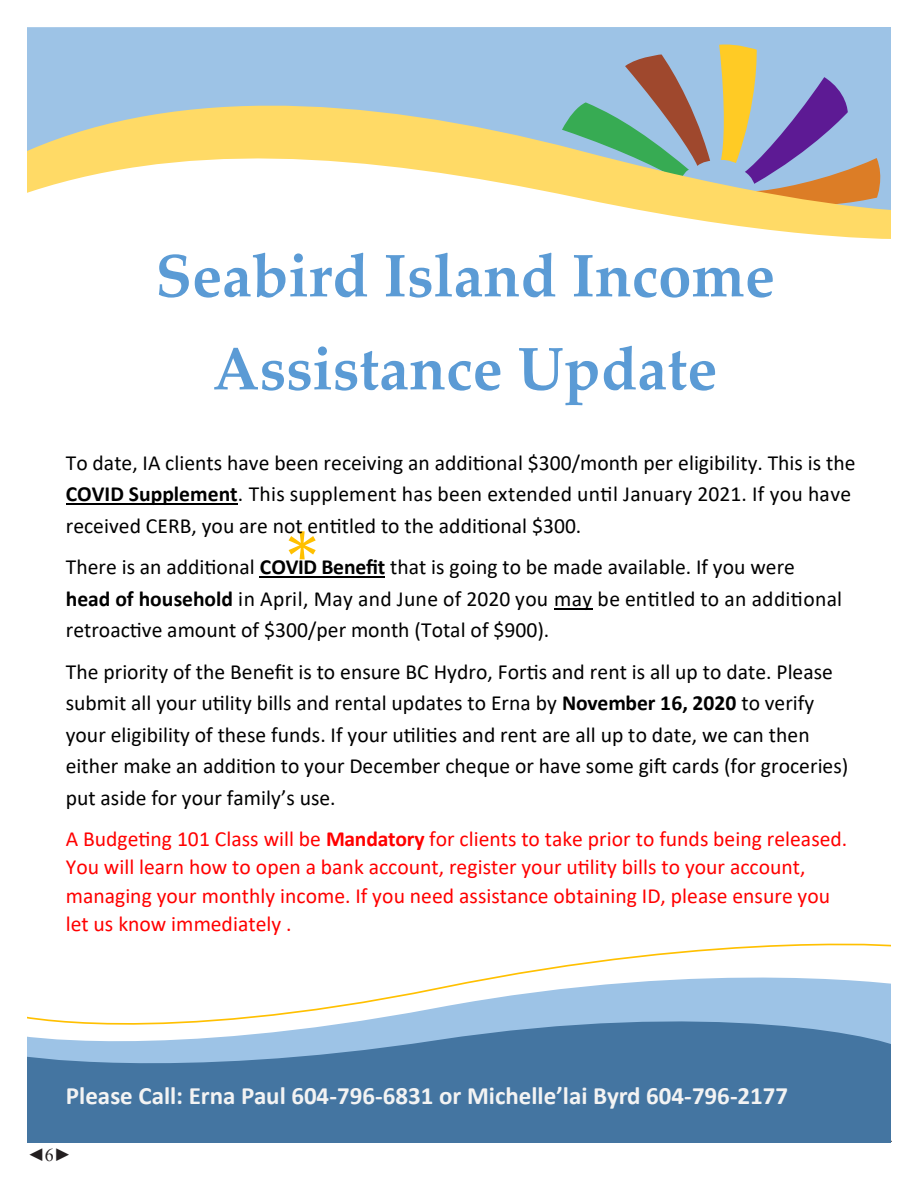
<style>
.page{position:relative;width:918px;height:1188px;background:#fff}
.page>*{position:absolute;margin:0;border:0;box-sizing:border-box;transform-origin:0 0}
.t1{font:79.95px "Century Gothic";color:#ffc000}
.t2{font:700 60px/93px "Palatino Linotype";color:#5b9bd5;text-align:center}
.t3{font:700 25.05px "Calibri";color:#f3f3f3}
.t4{font:21.6px/31.5px "Calibri";color:#000}
.t5{font:21.6px/28.3px "Calibri";color:#f00}
.t6{font:18px "Times New Roman";color:#231f20}
.s1{font-weight:700}
</style>
<div class="page">
<hr style="left:27px;top:1141px;width:865px;height:1px;background:#231f20">
<div style="left:27px;top:27px;width:864px;height:61px;background:#9dc3e6"></div>
<svg style="left:562px;top:54px;width:148px;height:34px;background:#9da5b9"></svg>
<svg style="left:719px;top:43px;width:166px;height:45px;background:#afc1bf"></svg>
<svg style="left:27px;top:88px;width:864px;height:151px"></svg>
<svg style="left:637px;top:943px;width:254px;height:13px"></svg>
<svg style="left:372px;top:956px;width:519px;height:44px"></svg>
<svg style="left:27px;top:1000px;width:864px;height:143px;background:#6891b6"></svg>
<hr style="left:66px;top:504px;width:172px;height:1px;background:#000">
<hr style="left:260px;top:577px;width:125px;height:1px;background:#000">
<hr style="left:554px;top:608px;width:39px;height:1px;background:#000">
<p class="t2" style="left:155px;top:227px;width:621px">Seabird Island Income<br>Assistance Update</p>
<p class="t4" style="left:66px;top:446px;width:791px">To date, IA clients have been receiving an additional $300/month per eligibility. This is the<br><span class="s1">COVID Supplement</span>. This supplement has been extended until January 2021. If you have received CERB, you are not entitled to the additional $300.</p>
<p class="t4" style="left:66px;top:551px;width:778px">There is an additional <span class="s1">COVID Benefit</span> that is going to be made available. If you were <span class="s1">head of household</span> in April, May and June of 2020 you may be entitled to an additional retroactive amount of $300/per month (Total of $900).</p>
<p class="t4" style="left:66px;top:655px;width:784px">The priority of the Benefit is to ensure BC Hydro, Fortis and rent is all up to date. Please submit all your utility bills and rental updates to Erna by <span class="s1">November 16, 2020</span> to verify your eligibility of these funds. If your utilities and rent are all up to date, we can then either make an addition to your December cheque or have some gift cards (for groceries) put aside for your family’s use.</p>
<p class="t5" style="left:66px;top:824px;width:783px">A Budgeting 101 Class will be <span class="s1">Mandatory</span> for clients to take prior to funds being released.<br>You will learn how to open a bank account, register your utility bills to your account, managing your monthly income. If you need assistance obtaining ID, please ensure you let us know immediately .</p>
<p class="t1" style="left:285px;top:505px;width:36px">*</p>
<p class="t3" style="left:66px;top:1078px;width:724px">Please Call: Erna Paul 604-796-6831 or Michelle’lai Byrd 604-796-2177</p>
<p class="t6" style="left:27px;top:1142px;width:46px">◄6►</p>
</div>
